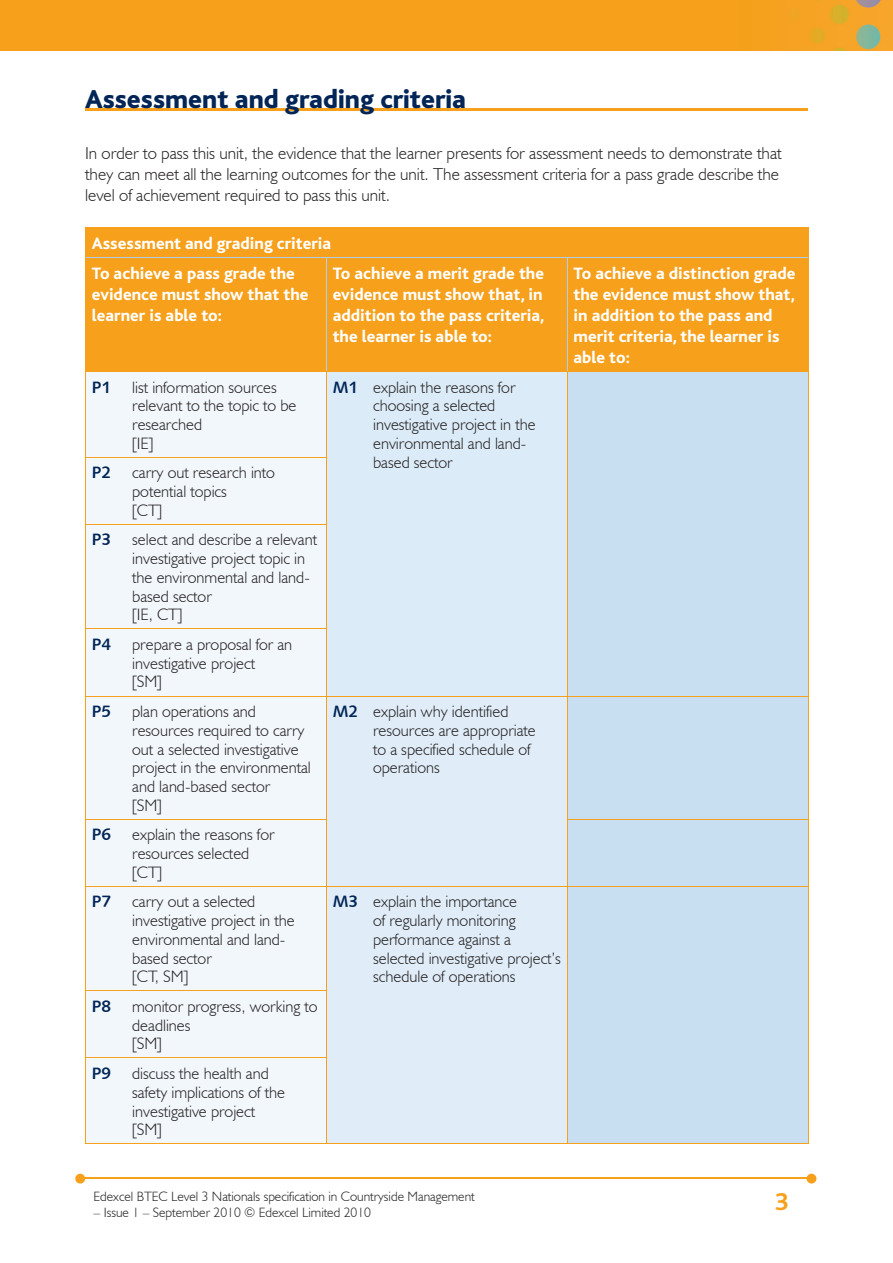
<style>
.page{position:relative;width:893px;height:1263px;background:#fff}
.page>*{position:absolute;margin:0;border:0;box-sizing:border-box;transform-origin:0 0}
.t1{font:800 27px "Bliss";color:#002556}
.t2{font:700 25.5px "Bliss";color:#f6a01b}
.t3{font:800 17.25px/21px "Bliss";color:#fff}
.t4{font:300 17.25px/21px "Humanist 521 BT";color:#231f20}
.t5{font:300 16.5px/18.8px "Humanist 521 BT";color:#231f20}
.t6{font:16.5px "Humanist 531 BT Bold A";color:#002556}
.t7{font:300 13.5px "Humanist 521 BT";color:#231f20}
.s1{font-family:"Humanist 531 BT Bold A";font-weight:400;color:#002556}
</style>
<div class="page">
<img style="left:0;top:0;width:893px;height:51px">
<hr style="left:82px;top:1178px;width:728px;height:1px;background:#f6a01b">
<svg style="left:807px;top:1174px;width:9px;height:9px"></svg>
<svg style="left:75px;top:1174px;width:10px;height:9px"></svg>
<hr style="left:85px;top:108px;width:723px;height:2px;background:#f6a01b">
<div style="left:86px;top:228px;width:722px;height:143px;background:#f6a01b"></div>
<div style="left:86px;top:372px;width:240px;height:771px;background:#f2f7fb"></div>
<div style="left:326px;top:371px;width:241px;height:325px;background:#dbebf7"></div>
<div style="left:568px;top:372px;width:240px;height:771px;background:#c8dff2"></div>
<div style="left:327px;top:697px;width:240px;height:446px;background:#e0edf8"></div>
<svg style="left:85px;top:228px;width:1px;height:29px"></svg>
<svg style="left:808px;top:228px;width:1px;height:29px"></svg>
<hr style="left:85px;top:227px;width:241px;height:1px;background:#f6a01b">
<hr style="left:326px;top:227px;width:241px;height:1px;background:#f6a01b">
<hr style="left:567px;top:227px;width:241px;height:1px;background:#f6a01b">
<hr style="left:85px;top:371px;width:241px;height:1px;background:#f6a01b">
<hr style="left:85px;top:257px;width:1px;height:114px;background:#f6a01b">
<hr style="left:86px;top:257px;width:240px;height:1px;background:#accfed">
<hr style="left:326px;top:371px;width:241px;height:1px;background:#f6a01b">
<hr style="left:326px;top:258px;width:1px;height:113px;background:#accfed">
<hr style="left:326px;top:257px;width:241px;height:1px;background:#accfed">
<hr style="left:567px;top:371px;width:241px;height:1px;background:#f6a01b">
<hr style="left:567px;top:258px;width:1px;height:113px;background:#accfed">
<hr style="left:808px;top:257px;width:1px;height:114px;background:#f6a01b">
<hr style="left:567px;top:257px;width:241px;height:1px;background:#accfed">
<hr style="left:85px;top:372px;width:1px;height:85px;background:#f6a01b">
<hr style="left:326px;top:372px;width:1px;height:85px;background:#f6a01b">
<hr style="left:567px;top:372px;width:1px;height:85px;background:#f6a01b">
<hr style="left:567px;top:457px;width:1px;height:67px;background:#f6a01b">
<hr style="left:567px;top:524px;width:1px;height:105px;background:#f6a01b">
<hr style="left:567px;top:629px;width:1px;height:67px;background:#f6a01b">
<hr style="left:808px;top:372px;width:1px;height:85px;background:#f6a01b">
<hr style="left:808px;top:457px;width:1px;height:67px;background:#f6a01b">
<hr style="left:808px;top:524px;width:1px;height:105px;background:#f6a01b">
<hr style="left:808px;top:629px;width:1px;height:67px;background:#f6a01b">
<hr style="left:326px;top:458px;width:1px;height:66px;background:#f6a01b">
<hr style="left:85px;top:458px;width:1px;height:66px;background:#f6a01b">
<hr style="left:85px;top:457px;width:242px;height:1px;background:#f6a01b">
<hr style="left:326px;top:525px;width:1px;height:103px;background:#f6a01b">
<hr style="left:85px;top:525px;width:1px;height:103px;background:#f6a01b">
<hr style="left:85px;top:524px;width:242px;height:1px;background:#f6a01b">
<hr style="left:326px;top:629px;width:1px;height:67px;background:#f6a01b">
<hr style="left:85px;top:629px;width:1px;height:67px;background:#f6a01b">
<hr style="left:85px;top:628px;width:242px;height:1px;background:#f6a01b">
<hr style="left:326px;top:696px;width:1px;height:123px;background:#f6a01b">
<hr style="left:567px;top:696px;width:1px;height:123px;background:#f6a01b">
<hr style="left:85px;top:696px;width:1px;height:123px;background:#f6a01b">
<hr style="left:808px;top:696px;width:1px;height:123px;background:#f6a01b">
<hr style="left:85px;top:696px;width:241px;height:1px;background:#f6a01b">
<hr style="left:326px;top:696px;width:241px;height:1px;background:#f6a01b">
<hr style="left:567px;top:696px;width:241px;height:1px;background:#f6a01b">
<hr style="left:326px;top:820px;width:1px;height:66px;background:#f6a01b">
<hr style="left:567px;top:820px;width:1px;height:66px;background:#f6a01b">
<hr style="left:85px;top:820px;width:1px;height:66px;background:#f6a01b">
<hr style="left:808px;top:820px;width:1px;height:66px;background:#f6a01b">
<hr style="left:85px;top:819px;width:242px;height:1px;background:#f6a01b">
<hr style="left:567px;top:819px;width:241px;height:1px;background:#f6a01b">
<hr style="left:326px;top:887px;width:1px;height:103px;background:#f6a01b">
<hr style="left:567px;top:887px;width:1px;height:104px;background:#f6a01b">
<hr style="left:567px;top:991px;width:1px;height:67px;background:#f6a01b">
<hr style="left:567px;top:1058px;width:1px;height:85px;background:#f6a01b">
<hr style="left:85px;top:887px;width:1px;height:103px;background:#f6a01b">
<hr style="left:808px;top:887px;width:1px;height:104px;background:#f6a01b">
<hr style="left:808px;top:991px;width:1px;height:67px;background:#f6a01b">
<hr style="left:808px;top:1058px;width:1px;height:85px;background:#f6a01b">
<hr style="left:85px;top:886px;width:241px;height:1px;background:#f6a01b">
<hr style="left:326px;top:886px;width:241px;height:1px;background:#f6a01b">
<hr style="left:567px;top:886px;width:241px;height:1px;background:#f6a01b">
<hr style="left:326px;top:991px;width:1px;height:66px;background:#f6a01b">
<hr style="left:85px;top:991px;width:1px;height:66px;background:#f6a01b">
<hr style="left:85px;top:990px;width:242px;height:1px;background:#f6a01b">
<hr style="left:326px;top:1058px;width:1px;height:85px;background:#f6a01b">
<hr style="left:85px;top:1058px;width:1px;height:85px;background:#f6a01b">
<hr style="left:85px;top:1057px;width:242px;height:1px;background:#f6a01b">
<hr style="left:85px;top:1143px;width:241px;height:1px;background:#f6a01b">
<hr style="left:326px;top:1143px;width:241px;height:1px;background:#f6a01b">
<hr style="left:567px;top:1143px;width:241px;height:1px;background:#f6a01b">
<h1 class="t1" style="left:85px;top:85px;width:383px">Assessment and grading criteria</h1>
<p class="t4" style="left:85px;top:142px;width:698px">In order to pass this unit, the evidence that the learner presents for assessment needs to demonstrate that they can meet all the learning outcomes for the unit. The assessment criteria for a pass grade describe the level of achievement required to pass this unit.</p>
<p class="t3" style="left:92px;top:229px;width:241px;line-height:30.2px">Assessment and grading criteria<br>To achieve a pass grade the</p>
<p class="t3" style="left:92px;top:284px;width:218px">evidence must show that the learner is able to:</p>
<p class="t3" style="left:333px;top:263px;width:213px;text-align:justify">To achieve a merit grade the evidence must show that, in addition to the pass criteria, the learner is able to:</p>
<p class="t3" style="left:574px;top:263px;width:224px">To achieve a distinction grade the evidence must show that, in addition to the pass and merit criteria, the learner is able to:</p>
<p class="t6" style="left:92px;top:377px;width:21px">P1</p>
<p class="t5" style="left:132px;top:377px;width:166px">list information sources relevant to the topic to be researched<br>[IE]</p>
<p class="t5" style="left:373px;top:377px;width:164px;text-indent:-40px"><span class="s1">M1</span> explain the reasons for choosing a selected investigative project in the environmental and land&shy;based sector</p>
<p class="t6" style="left:92px;top:462px;width:21px">P2</p>
<p class="t5" style="left:132px;top:463px;width:144px">carry out research into potential topics<br>[CT]</p>
<p class="t6" style="left:92px;top:529px;width:21px">P3</p>
<p class="t5" style="left:132px;top:530px;width:186px">select and describe a relevant investigative project topic in the environmental and land&shy;based sector<br>[IE, CT]</p>
<p class="t6" style="left:92px;top:634px;width:21px">P4</p>
<p class="t5" style="left:132px;top:635px;width:162px">prepare a proposal for an investigative project<br>[SM]</p>
<p class="t6" style="left:92px;top:701px;width:21px">P5</p>
<p class="t5" style="left:132px;top:702px;width:180px">plan operations and resources required to carry out a selected investigative project in the environmental and land-based sector<br>[SM]</p>
<p class="t5" style="left:373px;top:702px;width:164px;text-indent:-40px"><span class="s1">M2</span> explain why identified resources are appropriate to a specified schedule of operations</p>
<p class="t6" style="left:92px;top:824px;width:21px">P6</p>
<p class="t5" style="left:132px;top:825px;width:144px">explain the reasons for resources selected [CT]</p>
<p class="t6" style="left:92px;top:891px;width:21px">P7</p>
<p class="t5" style="left:132px;top:892px;width:164px">carry out a selected investigative project in the environmental and land&shy;based sector<br>[CT, SM]</p>
<p class="t5" style="left:373px;top:892px;width:189px;text-indent:-40px"><span class="s1">M3</span> explain the importance<br>of regularly monitoring performance against a selected investigative project’s schedule of operations</p>
<p class="t6" style="left:92px;top:996px;width:21px">P8</p>
<p class="t5" style="left:132px;top:997px;width:187px">monitor progress, working to deadlines<br>[SM]</p>
<p class="t6" style="left:92px;top:1063px;width:21px">P9</p>
<p class="t5" style="left:132px;top:1064px;width:154px">discuss the health and safety implications of the investigative project [SM]</p>
<p class="t7" style="left:94px;top:1188px;width:383px">Edexcel BTEC Level 3 Nationals specification in Countryside Management</p>
<p class="t7" style="left:94px;top:1204px;width:279px">– Issue 1 – September 2010 © Edexcel Limited 2010</p>
<h2 class="t2" style="left:775px;top:1189px;width:15px">3</h2>
</div>
